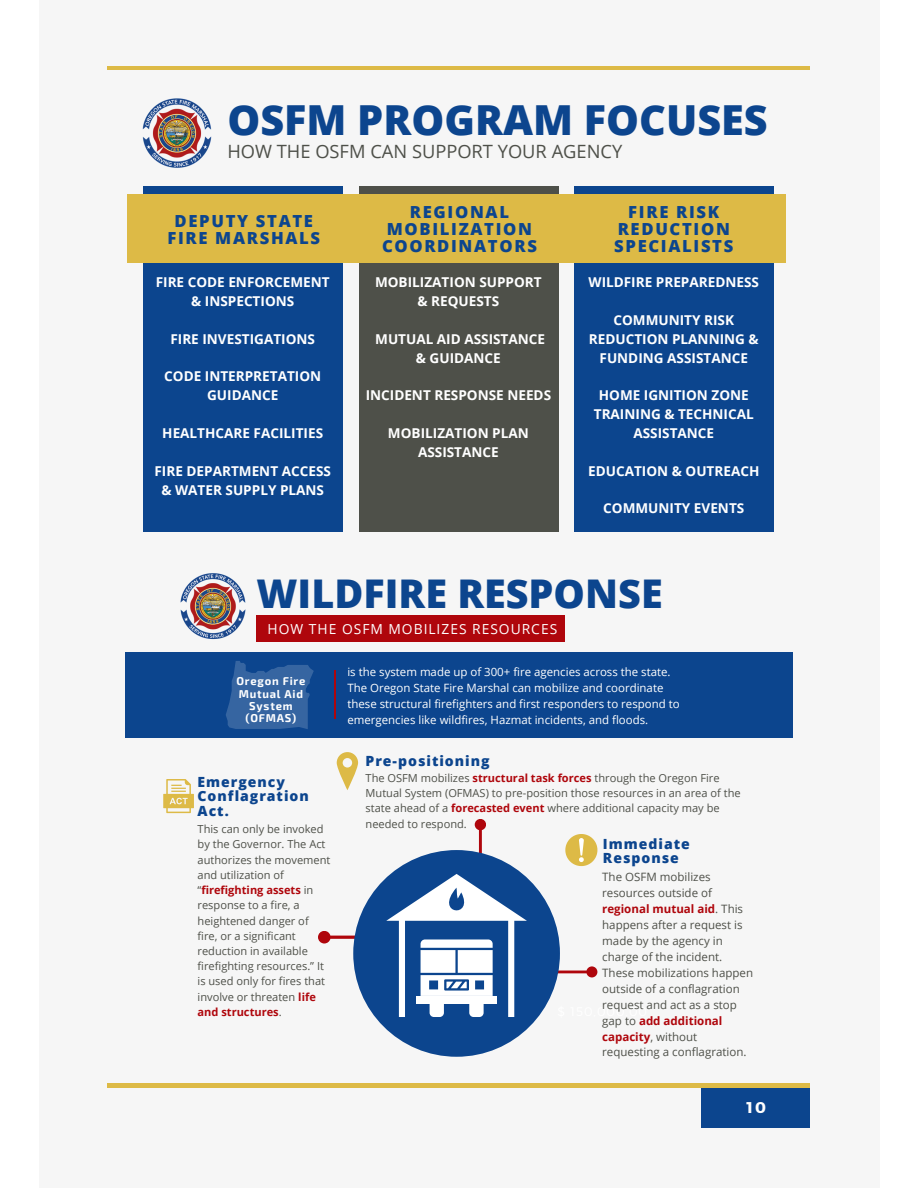
<style>
.page{position:relative;width:918px;height:1188px;background:#fff}
.page>*{position:absolute;margin:0;border:0;box-sizing:border-box;transform-origin:0 0}
.t1{font:800 41.4px "Open Sans";color:#0c458e}
.t2{font:800 39.6px "Open Sans";color:#0c458e}
.t3{font:18.3px "Open Sans";color:#4e5049}
.t4{font:800 16.65px/17px "Open Sans";letter-spacing:.1em;color:#0c458e;text-align:center}
.t5{font:700 15.6px "Montserrat";color:#fff}
.t6{font:800 14.1px "Open Sans";letter-spacing:.07em;color:#0c458e}
.t7{font:800 13.95px/14.5px "Open Sans";letter-spacing:.07em;color:#0c458e}
.t8{font:13.8px "Open Sans";letter-spacing:.07em;color:#fff}
.t9{font:700 13.5px/18.9px "Open Sans";color:#fff;text-align:center}
.t10{font:11.55px/15.9px "Open Sans";color:#4e5049}
.t11{font:11.4px/15.9px "Open Sans";color:#fff}
.t12{font:700 11.25px/12.1px "Exo 2";letter-spacing:.07em;color:#fff;text-align:center}
.t13{font:11.1px/15.1px "Open Sans";color:#4e5049}
.s1{font-weight:700;color:#af060c}
</style>
<div class="page">
<div style="left:39px;top:0;width:840px;height:1188px;background:#f6f6f6"></div>
<hr style="left:107px;top:67px;width:703px;height:3px;background:#ddba46">
<div style="left:126px;top:652px;width:667px;height:86px;background:#0c458e"></div>
<hr style="left:334px;top:670px;width:1px;height:49px;background:#af060c">
<svg style="left:318px;top:931px;width:37px;height:12px"></svg>
<svg style="left:226px;top:661px;width:88px;height:68px"></svg>
<div style="left:257px;top:616px;width:308px;height:26px;background:#af060c"></div>
<img style="left:180px;top:573px;width:66px;height:67px">
<svg style="left:163px;top:779px;width:31px;height:34px"></svg>
<svg style="left:337px;top:752px;width:21px;height:38px"></svg>
<div style="left:353px;top:850px;width:207px;height:207px;background:#0c458e;border-radius:50%"></div>
<svg style="left:386px;top:819px;width:211px;height:198px"></svg>
<div style="left:416px;top:996px;width:81px;height:8px;background:#fff"></div>
<div style="left:359px;top:186px;width:199px;height:345px;background:#4e5049"></div>
<div style="left:574px;top:186px;width:200px;height:345px;background:#0c458e"></div>
<div style="left:143px;top:186px;width:200px;height:345px;background:#0c458e"></div>
<img style="left:142px;top:98px;width:70px;height:70px">
<div style="left:128px;top:195px;width:658px;height:68px;background:#ddba46"></div>
<div style="left:701px;top:1084px;width:108px;height:44px;background:#0c458e"></div>
<hr style="left:107px;top:1084px;width:703px;height:3px;background:#ddba46">
<p class="t1" style="left:227px;top:90px;width:542px">OSFM PROGRAM FOCUSES</p>
<h6 class="t3" style="left:227px;top:138px;width:396px">HOW THE OSFM CAN SUPPORT YOUR AGENCY</h6>
<h4 class="t4" style="left:167px;top:212px;width:154px">DEPUTY STATE<br>FIRE MARSHALS</h4>
<h4 class="t4" style="left:382px;top:203px;width:156px">REGIONAL<br>MOBILIZATION<br>COORDINATORS</h4>
<h4 class="t4" style="left:614px;top:203px;width:121px">FIRE RISK<br>REDUCTION<br>SPECIALISTS</h4>
<h4 class="t9" style="left:156px;top:272px;width:176px">FIRE CODE ENFORCEMENT &amp; INSPECTIONS</h4>
<h2 class="t9" style="left:170px;top:329px;width:146px">FIRE INVESTIGATIONS</h2>
<h2 class="t9" style="left:164px;top:367px;width:159px">CODE INTERPRETATION<br>GUIDANCE</h2>
<h2 class="t9" style="left:162px;top:424px;width:162px">HEALTHCARE FACILITIES</h2>
<p class="t9" style="left:155px;top:461px;width:178px">FIRE DEPARTMENT ACCESS &amp; WATER SUPPLY PLANS</p>
<h1 class="t9" style="left:375px;top:272px;width:168px">MOBILIZATION SUPPORT &amp; REQUESTS</h1>
<h5 class="t9" style="left:375px;top:329px;width:171px">MUTUAL AID ASSISTANCE &amp; GUIDANCE</h5>
<p class="t9" style="left:366px;top:386px;width:187px">INCIDENT RESPONSE NEEDS</p>
<p class="t9" style="left:388px;top:424px;width:142px">MOBILIZATION PLAN<br>ASSISTANCE</p>
<p class="t9" style="left:589px;top:272px;width:172px">WILDFIRE PREPAREDNESS</p>
<p class="t9" style="left:589px;top:310px;width:171px">COMMUNITY RISK<br>REDUCTION PLANNING &amp;<br>FUNDING ASSISTANCE</p>
<p class="t9" style="left:594px;top:386px;width:161px">HOME IGNITION ZONE<br>TRAINING &amp; TECHNICAL<br>ASSISTANCE</p>
<p class="t9" style="left:588px;top:461px;width:173px">EDUCATION &amp; OUTREACH</p>
<h6 class="t9" style="left:603px;top:499px;width:143px">COMMUNITY EVENTS</h6>
<h4 class="t2" style="left:257px;top:566px;width:408px">WILDFIRE RESPONSE</h4>
<h4 class="t8" style="left:268px;top:619px;width:291px">HOW THE OSFM MOBILIZES RESOURCES</h4>
<h4 class="t12" style="left:236px;top:675px;width:70px">Oregon Fire<br>Mutual Aid<br>System</h4>
<h4 class="t12" style="left:246px;top:711px;width:52px">(OFMAS)</h4>
<h3 class="t7" style="left:198px;top:774px;width:113px">Emergency<br>Conflagration<br>Act.</h3>
<h1 class="t13" style="left:198px;top:821px;width:134px">This can only be invoked by the Governor. The Act authorizes the movement and utilization of “<span class="s1">firefighting assets</span> in response to a fire, a heightened danger of fire, or a significant reduction in available firefighting resources.” It is used only for fires that involve or threaten <span class="s1">life and structures</span>.</h1>
<h4 class="t11" style="left:347px;top:664px;width:334px">is the system made up of 300+ fire agencies across the state.<br>The Oregon State Fire Marshal can mobilize and coordinate these structural firefighters and first responders to respond to emergencies like wildfires, Hazmat incidents, and floods.</h4>
<h4 class="t6" style="left:366px;top:750px;width:126px">Pre-positioning</h4>
<h4 class="t13" style="left:366px;top:770px;width:377px">The OSFM mobilizes <span class="s1">structural task forces</span> through the Oregon Fire Mutual System (OFMAS) to pre-position those resources in an area of the state ahead of a <span class="s1">forecasted event</span> where additional capacity may be needed to respond.</h4>
<h4 class="t7" style="left:603px;top:836px;width:88px">Immediate<br>Response</h4>
<h4 class="t10" style="left:602px;top:869px;width:152px">The OSFM mobilizes resources outside of <span class="s1">regional mutual aid</span>. This happens after a request is made by the agency in charge of the incident.<br>These mobilizations happen outside of a conflagration request and act as a stop gap to <span class="s1">add additional capacity</span>, without requesting a conflagration.</h4>
<p class="t5" style="left:747px;top:1097px;width:21px">10</p>
</div>
